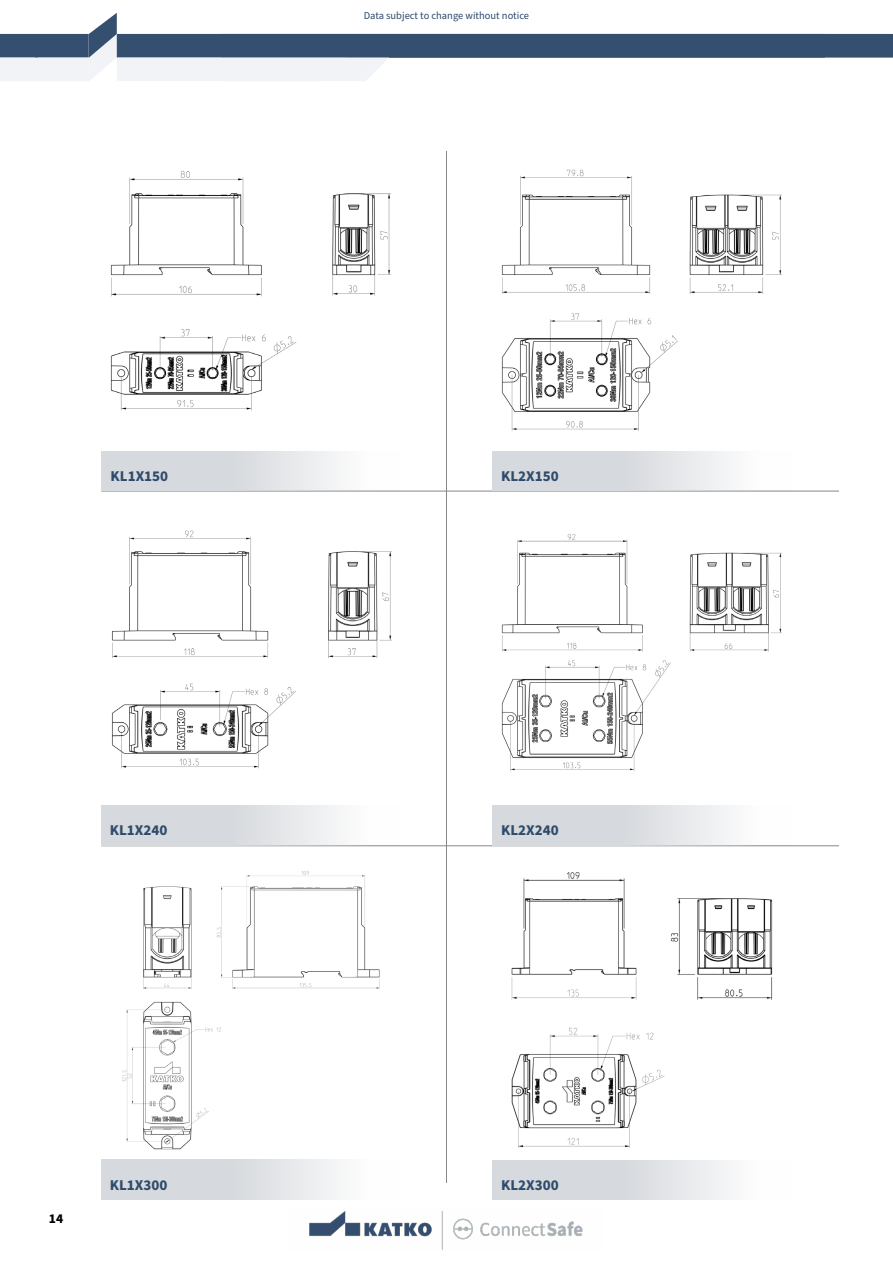
<style>
.page{position:relative;width:893px;height:1263px;background:#fff}
.page>*{position:absolute;margin:0;border:0;box-sizing:border-box;transform-origin:0 0}
.t1{font:700 15px "Source Sans Pro";color:#2e4b6c}
.t2{font:700 13.5px "Source Sans Pro";color:#000}
.t3{font:10.5px "Source Sans Pro";color:#2e4b6c}
</style>
<div class="page">
<svg style="left:0;top:13px;width:893px;height:68px"></svg>
<img style="left:309px;top:1211px;width:274px;height:39px">
<hr style="left:446px;top:151px;width:1px;height:1032px;background:#878787">
<hr style="left:101px;top:491px;width:738px;height:1px;background:#878787">
<hr style="left:101px;top:845px;width:738px;height:1px;background:#878787">
<div style="left:101px;top:450px;width:299px;height:41px;background:linear-gradient(to right,#cbcfd4,#fcfcfc)"></div>
<div style="left:493px;top:450px;width:299px;height:41px;background:linear-gradient(to right,#cbcfd4,#fcfcfc)"></div>
<div style="left:101px;top:805px;width:299px;height:40px;background:linear-gradient(to right,#cbcfd4,#fcfcfc)"></div>
<div style="left:493px;top:805px;width:299px;height:40px;background:linear-gradient(to right,#cbcfd4,#fcfcfc)"></div>
<div style="left:101px;top:1159px;width:299px;height:41px;background:linear-gradient(to right,#cbcfd4,#fcfcfc)"></div>
<div style="left:493px;top:1159px;width:299px;height:41px;background:linear-gradient(to right,#cbcfd4,#fcfcfc)"></div>
<img style="left:511px;top:872px;width:262px;height:276px">
<img style="left:122px;top:871px;width:258px;height:279px">
<img style="left:501px;top:534px;width:281px;height:237px">
<img style="left:501px;top:169px;width:281px;height:262px">
<img style="left:111px;top:530px;width:281px;height:239px">
<img style="left:110px;top:170px;width:281px;height:241px">
<p class="t3" style="left:364px;top:9px;width:167px">Data subject to change without notice</p>
<p class="t1" style="left:111px;top:465px;width:59px">KL1X150</p>
<p class="t1" style="left:501px;top:465px;width:59px">KL2X150</p>
<p class="t1" style="left:110px;top:820px;width:59px">KL1X240</p>
<p class="t1" style="left:501px;top:820px;width:59px">KL2X240</p>
<p class="t2" style="left:49px;top:1209px;width:16px">14</p>
<p class="t1" style="left:110px;top:1175px;width:59px">KL1X300</p>
<p class="t1" style="left:501px;top:1175px;width:59px">KL2X300</p>
</div>
